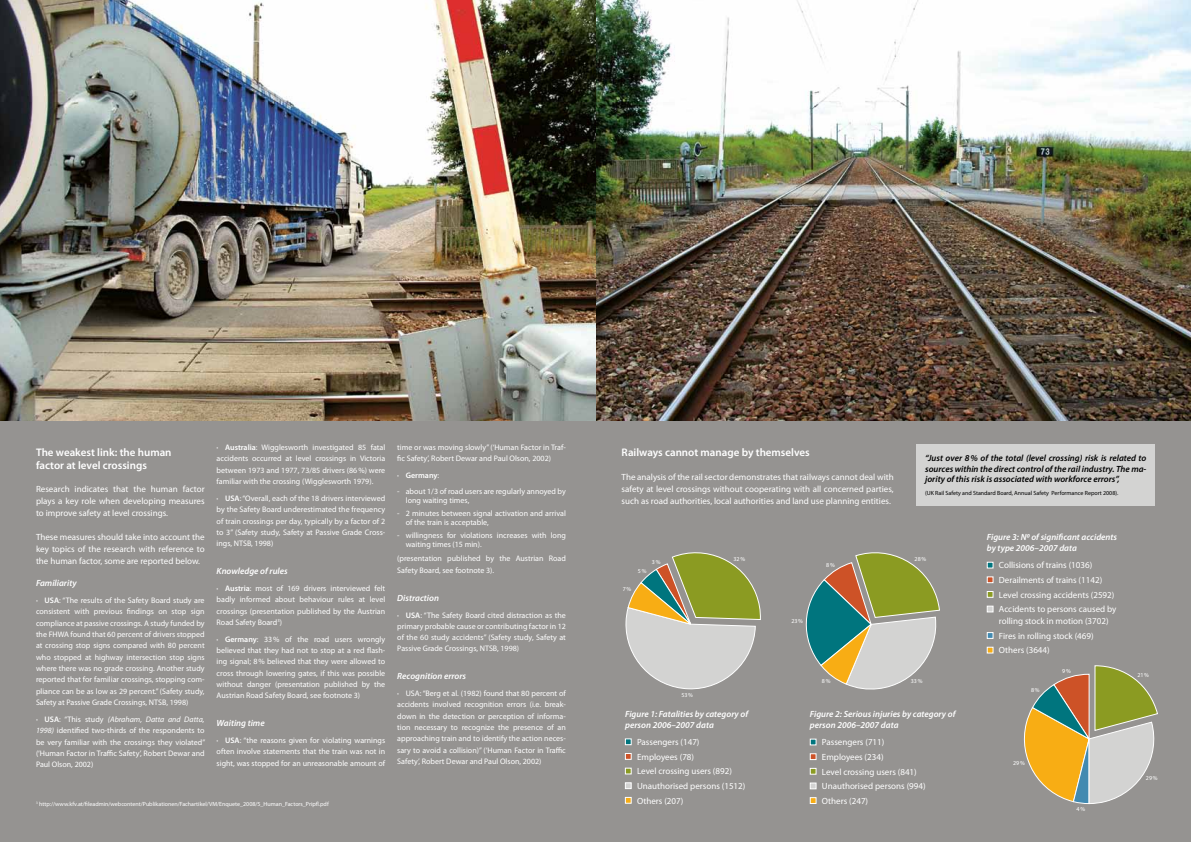
<style>
.page{position:relative;width:1191px;height:842px;background:#fff}
.page>*{position:absolute;margin:0;border:0;box-sizing:border-box;transform-origin:0 0}
.t1{font:600 11px/13.2px "Myriad Pro";color:#fff}
.t2{font:9px/14.6px "Myriad Pro";color:#fff}
.t3{font:italic 600 9px/10.8px "Myriad Pro";color:#fff}
.t4{font:italic 600 9px/10.8px "Myriad Pro";color:#000;text-align:justify}
.t5{font:8px/11.3px "Myriad Pro";color:#fff;text-align:justify}
.t6{font:600 8px "Myriad Pro";color:#fff}
.t7{font:6px "Myriad Pro";color:#fff}
.t8{font:6px "Myriad Pro";color:#000}
.s1{font-weight:600}
.s2{font-style:italic}
.s3{font-weight:400}
</style>
<div class="page">
<div style="left:0;top:420px;width:1191px;height:422px;background:#959391"></div>
<div style="left:916px;top:444px;width:239px;height:61px;background:#d3d3d2"></div>
<svg style="left:625px;top:738px;width:6px;height:7px"></svg>
<svg style="left:625px;top:753px;width:6px;height:7px"></svg>
<svg style="left:625px;top:768px;width:6px;height:6px"></svg>
<svg style="left:625px;top:782px;width:6px;height:7px"></svg>
<svg style="left:625px;top:797px;width:6px;height:6px"></svg>
<svg style="left:810px;top:739px;width:6px;height:6px"></svg>
<svg style="left:810px;top:753px;width:6px;height:7px"></svg>
<svg style="left:810px;top:768px;width:6px;height:6px"></svg>
<svg style="left:810px;top:783px;width:6px;height:6px"></svg>
<svg style="left:810px;top:797px;width:6px;height:7px"></svg>
<svg style="left:987px;top:562px;width:6px;height:6px"></svg>
<svg style="left:987px;top:576px;width:6px;height:7px"></svg>
<svg style="left:987px;top:591px;width:6px;height:7px"></svg>
<svg style="left:987px;top:606px;width:6px;height:6px"></svg>
<svg style="left:987px;top:632px;width:6px;height:7px"></svg>
<svg style="left:987px;top:647px;width:6px;height:6px"></svg>
<svg style="left:805px;top:552px;width:135px;height:138px"></svg>
<svg style="left:1024px;top:665px;width:134px;height:139px"></svg>
<svg style="left:625px;top:552px;width:136px;height:138px"></svg>
<img style="left:0;top:0;width:1191px;height:420px">
<h1 class="t1" style="left:36px;top:445px;width:137px">The weakest link: the human factor at level crossings</h1>
<p class="t2" style="left:36px;top:483px;width:170px;line-height:12px;text-align:justify">Research indicates that the human factor plays a key role when developing measures to improve safety at level crossings.</p>
<p class="t2" style="left:36px;top:531px;width:170px;line-height:12px;text-align:justify">These measures should take into account the key topics of the research with reference to the human factor, some are reported below.</p>
<p class="t3" style="left:36px;top:577px;width:42px">Familiarity</p>
<p class="t5" style="left:36px;top:595px;width:170px"><span class="s1">· USA</span>: “The results of the Safety Board study are consistent with previous findings on stop sign compliance at passive crossings. A study funded by the FHWA found that 60 percent of drivers stopped at crossing stop signs compared with 80 percent who stopped at highway intersection stop signs where there was no grade crossing. Another study reported that for familiar crossings, stopping com&shy;pliance can be as low as 29 percent.” (Safety study, Safety at Passive Grade Crossings, NTSB, 1998)</p>
<p class="t5" style="left:36px;top:713px;width:171px"><span class="s1">· USA</span>: “This study <span class="s2">(Abraham, Datta and Datta, 1998)</span> identified two-thirds of the respondents to be very familiar with the crossings they violated” (‘Human Factor in Traffic Safety’, Robert Dewar and Paul Olson, 2002)</p>
<p class="t5" style="left:217px;top:442px;width:170px"><span class="s1">· Australia</span>: Wigglesworth investigated 85 fatal accidents occurred at level crossings in Victoria between 1973 and 1977, 73/85 drivers (86%) were familiar with the crossing (Wigglesworth 1979).</p>
<p class="t5" style="left:217px;top:492px;width:170px"><span class="s1">· USA</span>: “Overall, each of the 18 drivers interviewed by the Safety Board underestimated the frequency of train crossings per day, typically by a factor of 2 to 3” (Safety study, Safety at Passive Grade Cross&shy;ings, NTSB, 1998)</p>
<p class="t3" style="left:217px;top:565px;width:73px">Knowledge of rules</p>
<p class="t5" style="left:217px;top:582px;width:170px"><span class="s1">· Austria</span>: most of 169 drivers interviewed felt badly informed about behaviour rules at level crossings (presentation published by the Austrian Road Safety Board<sup>3</sup>)</p>
<p class="t5" style="left:217px;top:633px;width:170px"><span class="s1">· Germany</span>: 33% of the road users wrongly believed that they had not to stop at a red flash&shy;ing signal; 8% believed that they were allowed to cross through lowering gates, if this was possible without danger (presentation published by the Austrian Road Safety Board, see footnote 3)</p>
<p class="t3" style="left:217px;top:717px;width:50px">Waiting time</p>
<p class="t5" style="left:217px;top:735px;width:170px"><span class="s1">· USA</span>: “the reasons given for violating warnings often involve statements that the train was not in sight, was stopped for an unreasonable amount of</p>
<p class="t5" style="left:397px;top:442px;width:170px">time or was moving slowly” (‘Human Factor in Traf&shy;fic Safety’, Robert Dewar and Paul Olson, 2002)</p>
<p class="t6" style="left:397px;top:470px;width:43px">· Germany<span class="s3">:</span></p>
<p class="t5" style="left:406px;top:486px;width:162px;line-height:9.6px;text-indent:-9px">- about 1/3 of road users are regularly annoyed by long waiting times,</p>
<p class="t5" style="left:406px;top:508px;width:162px;line-height:9.6px;text-indent:-9px">- 2 minutes between signal activation and arrival of the train is acceptable,</p>
<p class="t5" style="left:406px;top:530px;width:162px;line-height:9.6px;text-indent:-9px">- willingness for violations increases with long waiting times (15 min).</p>
<p class="t5" style="left:397px;top:553px;width:170px">(presentation published by the Austrian Road<br>Safety Board, see footnote 3).</p>
<p class="t3" style="left:397px;top:592px;width:43px">Distraction</p>
<p class="t5" style="left:397px;top:609px;width:170px"><span class="s1">· USA</span>: “The Safety Board cited distraction as the primary probable cause or contributing factor in 12 of the 60 study accidents” (Safety study, Safety at Passive Grade Crossings, NTSB, 1998)</p>
<p class="t3" style="left:397px;top:670px;width:70px">Recognition errors</p>
<p class="t5" style="left:397px;top:688px;width:170px"><span class="s1">·</span> USA: “Berg et al. (1982) found that 80 percent of accidents involved recognition errors (i.e. break&shy;down in the detection or perception of informa&shy;tion necessary to recognize the presence of an approaching train and to identify the action neces&shy;sary to avoid a collision)” (‘Human Factor in Traffic Safety’, Robert Dewar and Paul Olson, 2002)</p>
<p class="t7" style="left:36px;top:800px;width:294px"><sup>3</sup> http://www.kfv.at/fileadmin/webcontent/Publikationen/Fachartikel/VM/Enquete_2008/5_Human_Factors_Pripfl.pdf</p>
<h1 class="t1" style="left:621px;top:445px;width:190px">Railways cannot manage by themselves</h1>
<p class="t2" style="left:621px;top:471px;width:274px;line-height:12px;text-align:justify">The analysis of the rail sector demonstrates that railways cannot deal with safety at level crossings without cooperating with all concerned parties, such as road authorities, local authorities and land use planning entities.</p>
<p class="t7" style="left:652px;top:558px;width:10px">3%</p>
<p class="t7" style="left:638px;top:568px;width:10px">5%</p>
<p class="t7" style="left:623px;top:585px;width:10px">7%</p>
<p class="t7" style="left:733px;top:555px;width:13px">32%</p>
<p class="t7" style="left:791px;top:617px;width:13px">23%</p>
<p class="t7" style="left:826px;top:561px;width:10px">8%</p>
<p class="t4" style="left:925px;top:452px;width:223px">“Just over 8% of the total (level crossing) risk is related to sources within the direct control of the rail industry. The ma&shy;jority of this risk is associated with workforce errors”,</p>
<p class="t8" style="left:925px;top:490px;width:195px">(UK Rail Safety and Standard Board, Annual Safety Performance Report 2008).</p>
<p class="t7" style="left:914px;top:556px;width:13px">28%</p>
<p class="t3" style="left:987px;top:531px;width:132px">Figure 3: N0 of significant accidents by type 2006–2007 data</p>
<p class="t2" style="left:999px;top:558px;width:119px">Collisions of trains (1036)<br>Derailments of trains (1142)<br>Level crossing accidents (2592)<br>Accidents to persons caused by</p>
<p class="t2" style="left:999px;top:614px;width:111px">rolling stock in motion (3702)<br>Fires in rolling stock (469)<br>Others (3644)</p>
<p class="t7" style="left:681px;top:691px;width:13px">53%</p>
<p class="t3" style="left:625px;top:708px;width:125px">Figure 1: Fatalities by category of person 2006–2007 data</p>
<p class="t2" style="left:637px;top:734px;width:110px">Passengers (147)<br>Employees (78)<br>Level crossing users (892)<br>Unauthorised persons (1512)<br>Others (207)</p>
<p class="t7" style="left:822px;top:677px;width:10px">8%</p>
<p class="t7" style="left:910px;top:677px;width:13px">33%</p>
<p class="t3" style="left:810px;top:708px;width:147px">Figure 2: Serious injuries by category of person 2006–2007 data</p>
<p class="t2" style="left:822px;top:735px;width:105px">Passengers (711)<br>Employees (234)<br>Level crossing users (841)<br>Unauthorised persons (994)<br>Others (247)</p>
<p class="t7" style="left:1031px;top:686px;width:10px">8%</p>
<p class="t7" style="left:1062px;top:668px;width:10px">9%</p>
<p class="t7" style="left:1013px;top:760px;width:13px">29%</p>
<p class="t7" style="left:1076px;top:805px;width:10px">4%</p>
<p class="t7" style="left:1137px;top:671px;width:13px">21%</p>
<p class="t7" style="left:1145px;top:775px;width:13px">29%</p>
</div>
